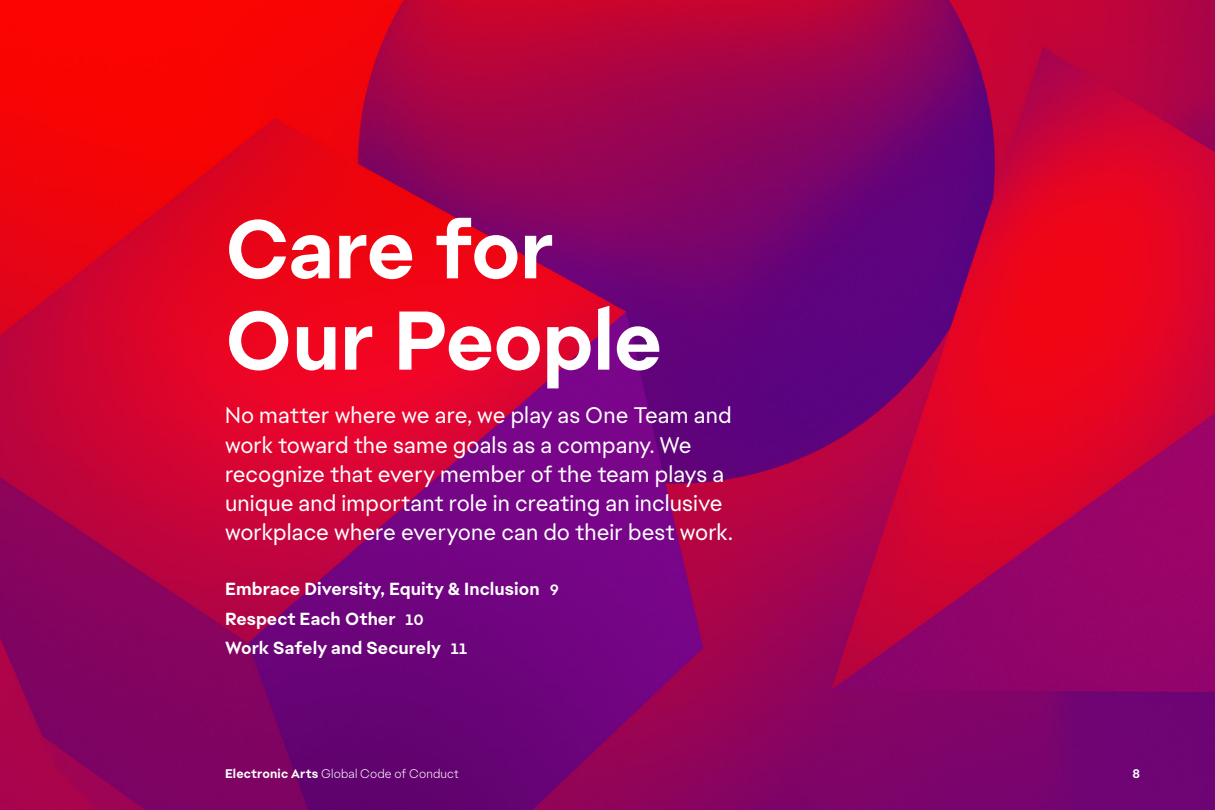
<style>
.page{position:relative;width:1215px;height:810px;background:#fff}
.page>*{position:absolute;margin:0;border:0;box-sizing:border-box;transform-origin:0 0}
.t1{font:700 83px/91.4px "Electronic Arts Text";letter-spacing:-.015em;color:#fff}
.t2{font:22.5px/29.2px "Electronic Arts Text";color:#fff}
.t3{font:700 17.5px/29.8px "Electronic Arts Text";color:#fff}
.t4{font:300 12.5px "Electronic Arts Text";letter-spacing:.01em;color:#fff}
.t5{font:700 12.5px "Electronic Arts Text";color:#fff}
.s1{font-size:15px}
.s2{font-weight:700}
</style>
<div class="page">
<img style="left:0;top:0;width:1215px;height:810px">
<h1 class="t1" style="left:225px;top:204px;width:439px">Care for<br>Our People</h1>
<p class="t2" style="left:225px;top:401px;width:509px">No matter where we are, we play as One Team and work toward the same goals as a company. We recognize that every member of the team plays a unique and important role in creating an inclusive workplace where everyone can do their best work.</p>
<p class="t3" style="left:225px;top:574px;width:335px">Embrace Diversity, Equity &amp; Inclusion <span class="s1">9<br></span>Respect Each Other <span class="s1">10<br></span>Work Safely and Securely <span class="s1">11</span></p>
<p class="t4" style="left:225px;top:766px;width:235px"><span class="s2">Electronic Arts</span> Global Code of Conduct</p>
<p class="t5" style="left:1132px;top:765px;width:9px">8</p>
</div>
